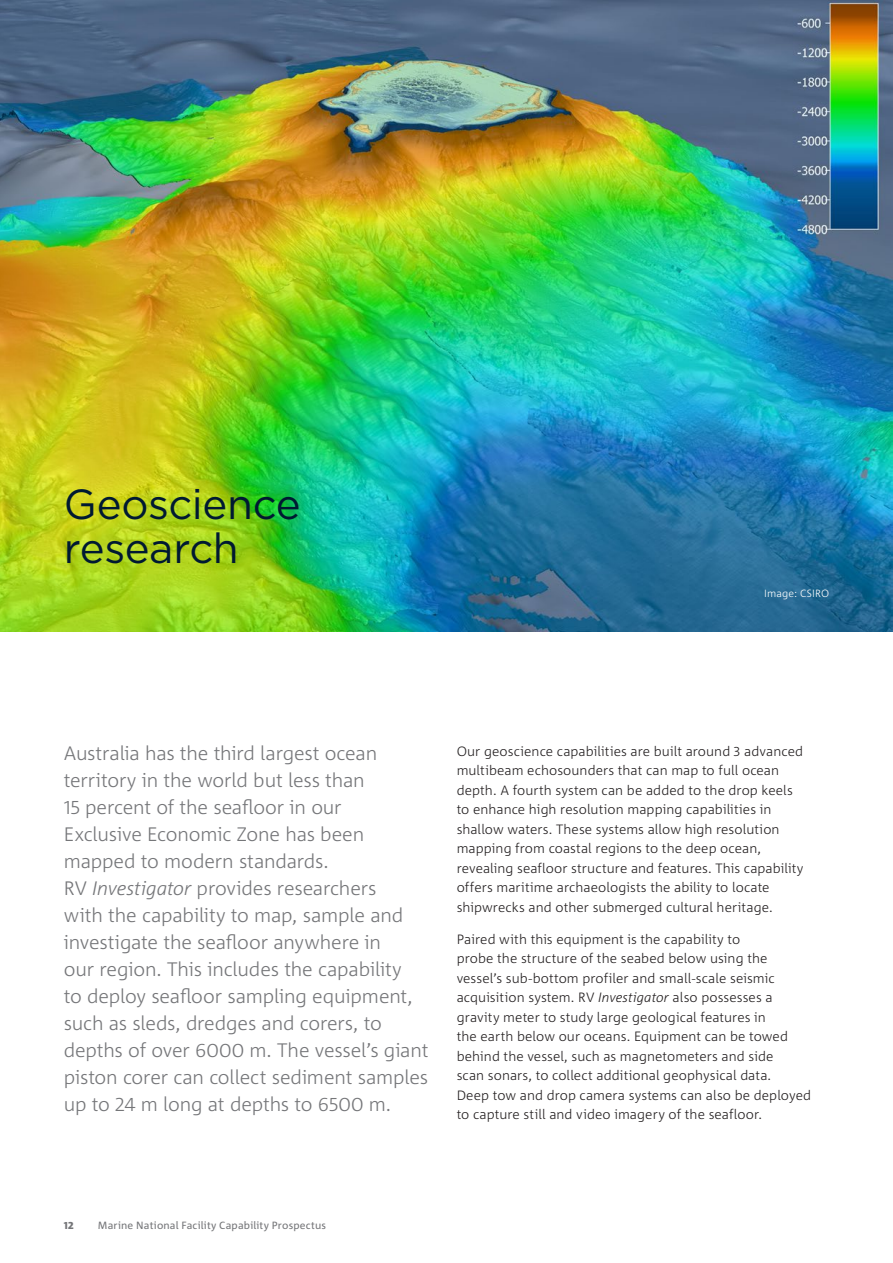
<style>
.page{position:relative;width:893px;height:1263px;background:#fff}
.page>*{position:absolute;margin:0;border:0;box-sizing:border-box;transform-origin:0 0}
.H2_research_headings{font:42px/43.5px "Gotham";letter-spacing:-.01em;color:#001932}
.Introduction_A4{font:300 19.5px/27px "Corpid C1";letter-spacing:-.01em;color:#757679}
.Body_Copy{font:300 13.5px/19.5px "Corpid C1";letter-spacing:.005em;color:#231f20}
.t1{font:10.5px "Corpid C1";letter-spacing:.015em;color:#757679}
.Image_Position_updated{font:300 10.5px "Corpid C1";letter-spacing:.015em;color:#fff}
.t2{font:800 10.5px "Corpid C1";color:#757679}
.s1{font-style:italic}
</style>
<div class="page">
<img style="left:0;top:0;width:893px;height:631px">
<p class="H2_research_headings" style="left:64px;top:482px;width:239px">Geoscience research</p>
<p class="Image_Position_updated" style="left:764px;top:587px;width:67px">Image: CSIRO</p>
<p class="Introduction_A4" style="left:64px;top:739px;width:366px">Australia has the third largest ocean territory in the world but less than<br>15 percent of the seafloor in our<br>Exclusive Economic Zone has been mapped to modern standards.<br>RV <span class="s1">Investigator</span> provides researchers<br>with the capability to map, sample and investigate the seafloor anywhere in<br>our region. This includes the capability<br>to deploy seafloor sampling equipment, such as sleds, dredges and corers, to depths of over 6000 m. The vessel’s giant piston corer can collect sediment samples up to 24 m long at depths to 6500 m.</p>
<p class="Body_Copy" style="left:457px;top:741px;width:348px">Our geoscience capabilities are built around 3 advanced multibeam echosounders that can map to full ocean depth. A fourth system can be added to the drop keels to enhance high resolution mapping capabilities in shallow waters. These systems allow high resolution mapping from coastal regions to the deep ocean, revealing seafloor structure and features. This capability offers maritime archaeologists the ability to locate shipwrecks and other submerged cultural heritage.</p>
<p class="Body_Copy" style="left:457px;top:929px;width:356px">Paired with this equipment is the capability to<br>probe the structure of the seabed below using the vessel’s sub-bottom profiler and small-scale seismic acquisition system. RV <span class="s1">Investigator</span> also possesses a gravity meter to study large geological features in<br>the earth below our oceans. Equipment can be towed behind the vessel, such as magnetometers and side<br>scan sonars, to collect additional geophysical data.<br>Deep tow and drop camera systems can also be deployed to capture still and video imagery of the seafloor.</p>
<p class="t2" style="left:64px;top:1218px;width:11px">12</p>
<p class="t1" style="left:98px;top:1218px;width:230px">Marine National Facility Capability Prospectus</p>
</div>
